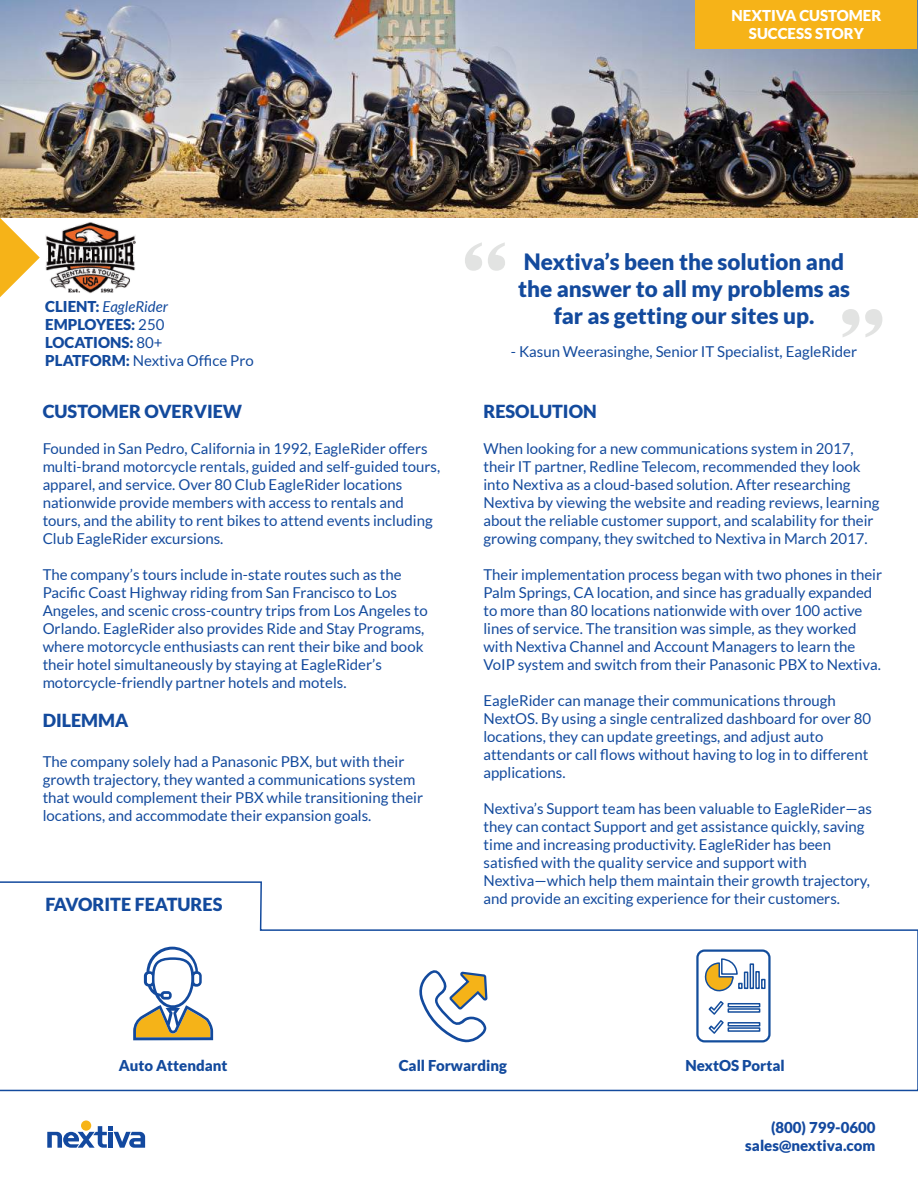
<style>
.page{position:relative;width:918px;height:1188px;background:#fff}
.page>*{position:absolute;margin:0;border:0;box-sizing:border-box;transform-origin:0 0}
.t1{font:700 102.75px "Copperplate";color:#e2e3e2}
.t2{font:900 22.5px/27px "Lato";color:#134a9d;text-align:center}
.t3{font:900 18px "Lato";color:#134a9d}
.t4{font:15px/18px "Lato";color:#134a9d}
.t5{font:900 15px/18px "Lato";color:#134a9d}
.t6{font:900 15px/18px "Lato";color:#13499f;text-align:right}
.t7{font:900 15px/18px "Lato";color:#fff;text-align:center}
.s1{font-weight:400;font-style:italic}
.s2{font-weight:400}
</style>
<div class="page">
<img style="left:0;top:0;width:918px;height:218px">
<div style="left:695px;top:0;width:222px;height:48px;background:#f6b318"></div>
<svg style="left:0;top:218px;width:40px;height:79px"></svg>
<svg style="left:0;top:881px;width:918px;height:211px"></svg>
<img style="left:45px;top:222px;width:91px;height:71px">
<div style="left:81px;top:1120px;width:10px;height:11px;background:#f7b417;border-radius:50%"></div>
<svg style="left:47px;top:1126px;width:98px;height:22px"></svg>
<svg style="left:133px;top:947px;width:80px;height:93px"></svg>
<svg style="left:417px;top:969px;width:72px;height:73px"></svg>
<div style="left:696px;top:949px;width:75px;height:93px;border:2px solid #134d9c;border-radius:7px"></div>
<div style="left:744px;top:972px;width:4px;height:17px;border:2px solid #134d9c"></div>
<div style="left:750px;top:963px;width:4px;height:26px;border:2px solid #134d9c"></div>
<div style="left:755px;top:971px;width:5px;height:18px;border:2px solid #134d9c"></div>
<div style="left:761px;top:979px;width:5px;height:10px;border:2px solid #134d9c"></div>
<div style="left:728px;top:1003px;width:32px;height:4px;border:2px solid #134d9c"></div>
<div style="left:728px;top:1008px;width:32px;height:5px;border:2px solid #134d9c"></div>
<div style="left:728px;top:1022px;width:32px;height:5px;border:2px solid #134d9c"></div>
<div style="left:728px;top:1027px;width:32px;height:5px;border:2px solid #134d9c"></div>
<svg style="left:703px;top:957px;width:40px;height:78px"></svg>
<p class="t7" style="left:732px;top:6px;width:151px">NEXTIVA CUSTOMER<br>SUCCESS STORY</p>
<p class="t5" style="left:45px;top:297px;width:210px">CLIENT: <span class="s1">EagleRider<br></span>EMPLOYEES: <span class="s2">250<br></span>LOCATIONS: <span class="s2">80+<br></span>PLATFORM: <span class="s2">Nextiva Office Pro</span></p>
<p class="t3" style="left:43px;top:401px;width:201px">CUSTOMER OVERVIEW</p>
<p class="t4" style="left:43px;top:439px;width:399px">Founded in San Pedro, California in 1992, EagleRider offers multi-brand motorcycle rentals, guided and self-guided tours, apparel, and service. Over 80 Club EagleRider locations nationwide provide members with access to rentals and tours, and the ability to rent bikes to attend events including Club EagleRider excursions.</p>
<p class="t4" style="left:43px;top:565px;width:386px">The company’s tours include in-state routes such as the Pacific Coast Highway riding from San Francisco to Los Angeles, and scenic cross-country trips from Los Angeles to Orlando. EagleRider also provides Ride and Stay Programs, where motorcycle enthusiasts can rent their bike and book their hotel simultaneously by staying at EagleRider’s motorcycle-friendly partner hotels and motels.</p>
<p class="t3" style="left:43px;top:710px;width:87px">DILEMMA</p>
<p class="t4" style="left:43px;top:752px;width:382px">The company solely had a Panasonic PBX, but with their growth trajectory, they wanted a communications system that would complement their PBX while transitioning their locations, and accommodate their expansion goals.</p>
<p class="t3" style="left:45px;top:894px;width:179px">FAVORITE FEATURES</p>
<h1 class="t1" style="left:459px;top:204px;width:53px">“</h1>
<h2 class="t2" style="left:518px;top:248px;width:333px">Nextiva’s been the solution and the answer to all my problems as far as getting our sites up.</h2>
<p class="t4" style="left:511px;top:343px;width:348px">- Kasun Weerasinghe, Senior IT Specialist, EagleRider</p>
<h1 class="t1" style="left:888px;top:375px;width:53px;rotate:-180deg">“</h1>
<p class="t3" style="left:483px;top:401px;width:115px">RESOLUTION</p>
<p class="t4" style="left:483px;top:439px;width:397px">When looking for a new communications system in 2017, their IT partner, Redline Telecom, recommended they look into Nextiva as a cloud-based solution. After researching Nextiva by viewing the website and reading reviews, learning about the reliable customer support, and scalability for their growing company, they switched to Nextiva in March 2017.</p>
<p class="t4" style="left:483px;top:565px;width:400px">Their implementation process began with two phones in their Palm Springs, CA location, and since has gradually expanded to more than 80 locations nationwide with over 100 active lines of service. The transition was simple, as they worked with Nextiva Channel and Account Managers to learn the VoIP system and switch from their Panasonic PBX to Nextiva.</p>
<p class="t4" style="left:483px;top:691px;width:389px">EagleRider can manage their communications through NextOS. By using a single centralized dashboard for over 80 locations, they can update greetings, and adjust auto attendants or call flows without having to log in to different applications.</p>
<p class="t4" style="left:483px;top:799px;width:390px">Nextiva’s Support team has been valuable to EagleRider—as they can contact Support and get assistance quickly, saving time and increasing productivity. EagleRider has been satisfied with the quality service and support with Nextiva—which help them maintain their growth trajectory, and provide an exciting experience for their customers.</p>
<p class="t5" style="left:119px;top:1057px;width:110px">Auto Attendant</p>
<p class="t5" style="left:399px;top:1057px;width:110px">Call Forwarding</p>
<p class="t5" style="left:686px;top:1057px;width:101px">NextOS Portal</p>
<p class="t6" style="left:745px;top:1118px;width:132px">(800) 799-0600 sales@nextiva.com</p>
</div>
